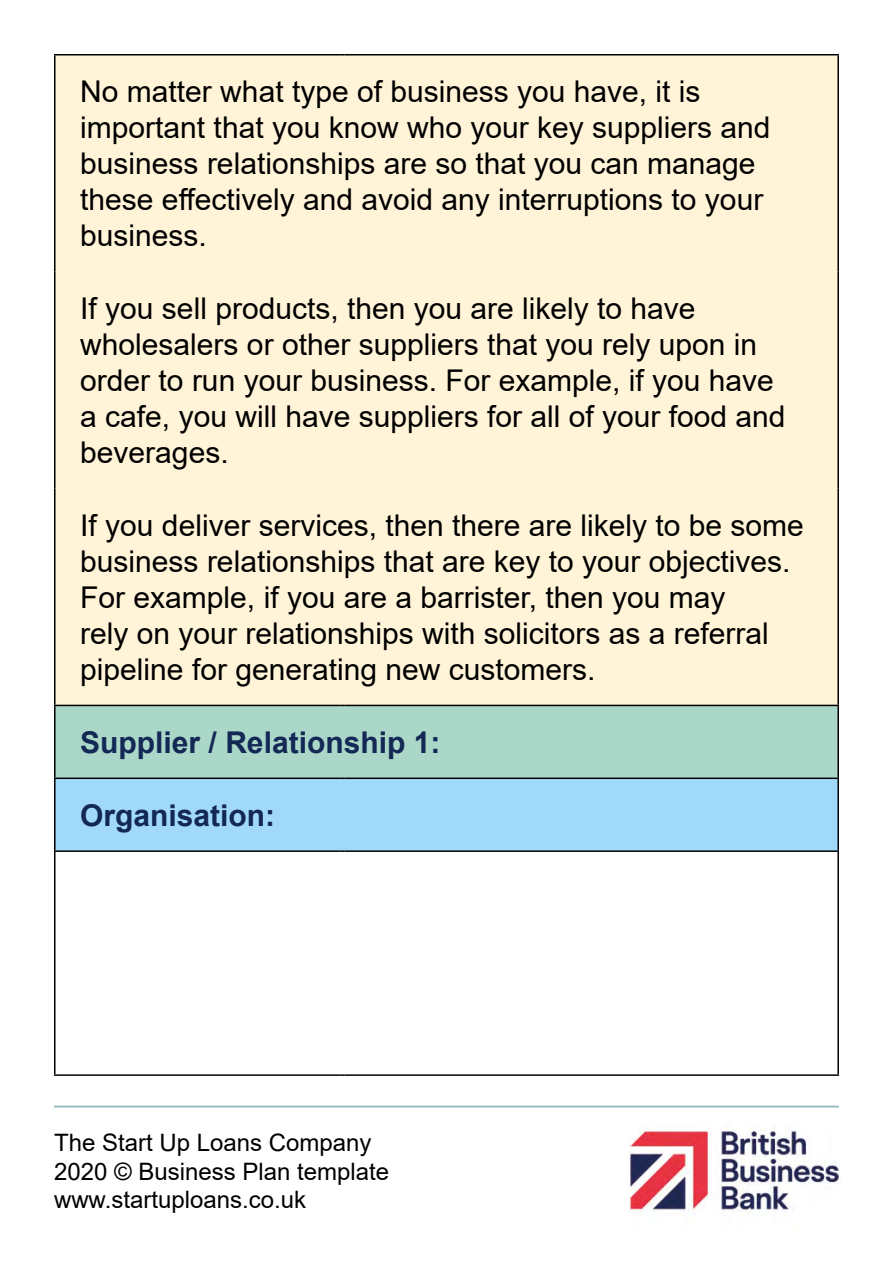
<style>
.page{position:relative;width:893px;height:1263px;background:#fff}
.page>*{position:absolute;margin:0;border:0;box-sizing:border-box;transform-origin:0 0}
.t1{font:30px/36px "Arial";color:#000}
.heading4{font:700 30px "Arial";color:#142855}
.heading5{font:700 30px "Arial";color:#142855}
.t2{font:24px/28.8px "Arial";color:#000}
</style>
<div class="page">
<img style="left:629px;top:1131px;width:211px;height:84px">
<hr style="left:54px;top:1106px;width:785px;height:1px;background:#96bac4">
<div style="left:56px;top:56px;width:781px;height:649px;background:#fff4d8"></div>
<div style="left:55px;top:705px;width:783px;height:73px;background:#aad7c8"></div>
<div style="left:55px;top:778px;width:783px;height:73px;background:#a1daf8"></div>
<hr style="left:54px;top:54px;width:286px;height:2px;background:#000">
<hr style="left:54px;top:56px;width:2px;height:216px;background:#000">
<hr style="left:345px;top:54px;width:494px;height:2px;background:#000">
<hr style="left:837px;top:56px;width:2px;height:216px;background:#000">
<hr style="left:54px;top:272px;width:2px;height:216px;background:#000">
<hr style="left:837px;top:272px;width:2px;height:216px;background:#000">
<hr style="left:54px;top:488px;width:2px;height:217px;background:#000">
<hr style="left:837px;top:488px;width:2px;height:217px;background:#000">
<hr style="left:54px;top:705px;width:286px;height:1px;background:#000">
<hr style="left:54px;top:706px;width:2px;height:71px;background:#000">
<hr style="left:345px;top:705px;width:494px;height:1px;background:#000">
<hr style="left:837px;top:706px;width:2px;height:71px;background:#000">
<hr style="left:54px;top:777px;width:286px;height:2px;background:#000">
<hr style="left:54px;top:779px;width:2px;height:71px;background:#000">
<hr style="left:345px;top:777px;width:494px;height:2px;background:#000">
<hr style="left:837px;top:779px;width:2px;height:71px;background:#000">
<hr style="left:54px;top:850px;width:286px;height:2px;background:#000">
<hr style="left:54px;top:852px;width:2px;height:222px;background:#000">
<hr style="left:345px;top:850px;width:494px;height:2px;background:#000">
<hr style="left:837px;top:852px;width:2px;height:222px;background:#000">
<hr style="left:54px;top:1074px;width:286px;height:2px;background:#000">
<hr style="left:345px;top:1074px;width:494px;height:2px;background:#000">
<p class="t1" style="left:80px;top:73px;width:692px">No matter what type of business you have, it is important that you know who your key suppliers and business relationships are so that you can manage these effectively and avoid any interruptions to your business.</p>
<p class="t1" style="left:80px;top:290px;width:707px">If you sell products, then you are likely to have wholesalers or other suppliers that you rely upon in order to run your business. For example, if you have a cafe, you will have suppliers for all of your food and beverages.</p>
<p class="t1" style="left:80px;top:507px;width:725px">If you deliver services, then there are likely to be some business relationships that are key to your objectives.<br>For example, if you are a barrister, then you may<br>rely on your relationships with solicitors as a referral pipeline for generating new customers.</p>
<h4 class="heading4" style="left:80px;top:721px;width:362px">Supplier / Relationship 1:</h4>
<h5 class="heading5" style="left:80px;top:794px;width:197px">Organisation:</h5>
<p class="t2" style="left:54px;top:1128px;width:337px">The Start Up Loans Company<br>2020 © Business Plan template www.startuploans.co.uk</p>
</div>
